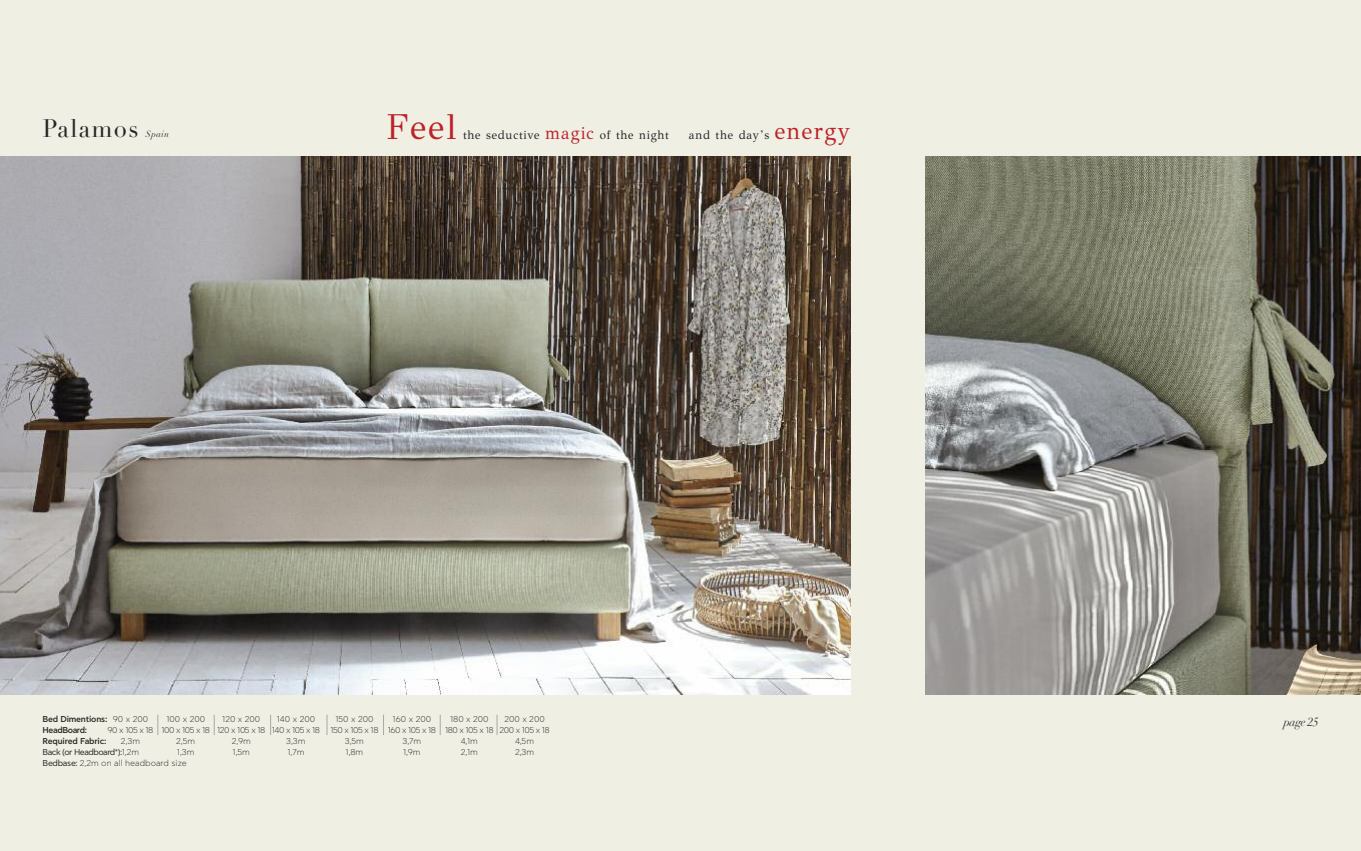
<style>
.page{position:relative;width:1361px;height:851px;background:#fff}
.page>*{position:absolute;margin:0;border:0;box-sizing:border-box;transform-origin:0 0}
.t1{font:36px "GFS Didot";color:#bb2228;scale:.95 1}
.t2{font:25px "Didot";letter-spacing:.06em;color:#272526;scale:.95 1}
.t3{font:12.3px "GFS Didot";letter-spacing:.06em;color:#272526;scale:.95 1}
.t4{font:italic 12px "Didot";letter-spacing:-.03em;color:#272526;scale:.95 1}
.t5{font:italic 9px "Didot";letter-spacing:.06em;color:#272526;scale:.95 1}
.t6{font:300 8.5px "CF Asty Std";color:#272526}
.t7{font:300 8.5px "CF Asty Std";letter-spacing:-.05em;color:#272526}
.t8{font:500 8.5px "CF Asty Std";letter-spacing:-.025em;color:#272526}
.t9{font:8.5px "CF Asty Std";letter-spacing:-.06em;color:#272526}
.t10{font:500 8.5px "CF Asty Std";letter-spacing:-.05em;color:#272526}
.s1{font-size:18px;color:#bb2228}
.s2{font-size:24px;color:#bb2228}
.s3{font-weight:300}
.s4{font-weight:400}
</style>
<div class="page">
<div style="left:0;top:0;width:1361px;height:850px;background:#f0efe4"></div>
<img style="left:0;top:157px;width:850px;height:537px">
<img style="left:925px;top:157px;width:436px;height:537px">
<svg style="left:158px;top:715px;width:1px;height:20px"></svg>
<svg style="left:214px;top:714px;width:1px;height:21px"></svg>
<svg style="left:270px;top:714px;width:1px;height:21px"></svg>
<svg style="left:327px;top:715px;width:1px;height:20px"></svg>
<svg style="left:383px;top:714px;width:1px;height:21px"></svg>
<svg style="left:440px;top:714px;width:1px;height:21px"></svg>
<svg style="left:497px;top:714px;width:1px;height:21px"></svg>
<h2 class="t2" style="left:43px;top:113px;width:103px">Palamos</h2>
<p class="t5" style="left:146px;top:128px;width:26px">Spain</p>
<h1 class="t1" style="left:386px;top:102px;width:75px">Feel</h1>
<h3 class="t3" style="left:463px;top:126px;width:218px">the seductive <span class="s1">magic</span> of the night</h3>
<h3 class="t3" style="left:689px;top:126px;width:171px">and the day’s <span class="s2">energy</span></h3>
<p class="t8" style="left:43px;top:715px;width:107px">Bed Dimentions: <span class="s3">90 x 200</span></p>
<p class="t6" style="left:166px;top:715px;width:40px">100 x 200</p>
<p class="t6" style="left:222px;top:715px;width:40px">120 x 200</p>
<p class="t6" style="left:277px;top:715px;width:40px">140 x 200</p>
<p class="t6" style="left:335px;top:715px;width:40px">150 x 200</p>
<p class="t6" style="left:393px;top:715px;width:40px">160 x 200</p>
<p class="t6" style="left:450px;top:715px;width:40px">180 x 200</p>
<p class="t6" style="left:504px;top:715px;width:42px">200 x 200</p>
<p class="t10" style="left:43px;top:726px;width:46px">HeadBoard:</p>
<p class="t7" style="left:108px;top:726px;width:444px">90 x 105 x 18 100 x 105 x 18 120 x 105 x 18 140 x 105 x 18 150 x 105 x 18 160 x 105 x 18 180 x 105 x 18 200 x 105 x 18</p>
<p class="t8" style="left:43px;top:737px;width:65px">Required Fabric:</p>
<p class="t6" style="left:121px;top:737px;width:21px">2,3m</p>
<p class="t6" style="left:176px;top:737px;width:21px">2,5m</p>
<p class="t6" style="left:232px;top:737px;width:21px">2,9m</p>
<p class="t6" style="left:286px;top:737px;width:21px">3,3m</p>
<p class="t6" style="left:345px;top:737px;width:21px">3,5m</p>
<p class="t6" style="left:403px;top:737px;width:20px">3,7m</p>
<p class="t6" style="left:461px;top:737px;width:19px">4,1m</p>
<p class="t6" style="left:515px;top:737px;width:21px">4,5m</p>
<p class="t9" style="left:43px;top:748px;width:98px">Back (or Headboard*):<span class="s3">1,2m</span></p>
<p class="t6" style="left:177px;top:748px;width:19px">1,3m</p>
<p class="t6" style="left:232px;top:748px;width:19px">1,5m</p>
<p class="t6" style="left:287px;top:748px;width:18px">1,7m</p>
<p class="t6" style="left:345px;top:748px;width:19px">1,8m</p>
<p class="t6" style="left:403px;top:748px;width:19px">1,9m</p>
<p class="t6" style="left:461px;top:748px;width:19px">2,1m</p>
<p class="t6" style="left:515px;top:748px;width:21px">2,3m</p>
<p class="t6" style="left:43px;top:759px;width:146px"><span class="s4">Bedbase:</span> 2,2m on all headboard size</p>
<h3 class="t4" style="left:42px;top:714px;width:38px">page 24</h3>
<h3 class="t4" style="left:1283px;top:714px;width:38px">page 25</h3>
</div>
